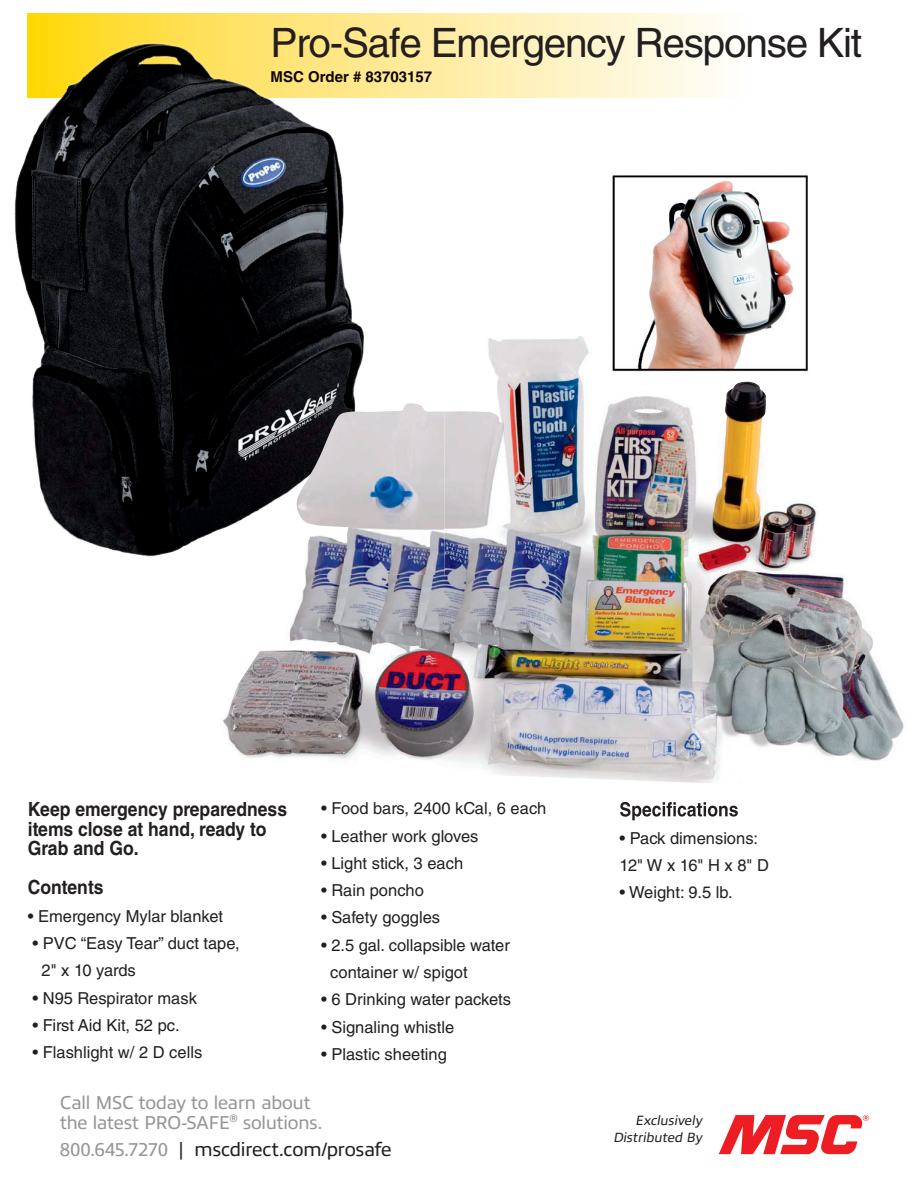
<style>
.page{position:relative;width:918px;height:1188px;background:#fff}
.page>*{position:absolute;margin:0;border:0;box-sizing:border-box;transform-origin:0 0}
.t1{font:40.5px "Helvetica LT Std";letter-spacing:-.03em;color:#231f20}
.t2{font:700 19.5px/19.5px "Helvetica LT Std";color:#231f20;scale:.9 1}
.t3{font:19.5px "Allumi Std";letter-spacing:-.02em;color:#231f20}
.t4{font:18.75px/19.5px "Allumi Std";letter-spacing:-.025em;color:#939598}
.t5{font:16.5px/27.3px "Helvetica LT Std";color:#231f20}
.t6{font:700 15px "Helvetica LT Std";color:#0f0400}
.t7{font:italic 13.5px/16.2px "Allumi Std";color:#231f20;text-align:right}
.s1{font-size:18.75px;color:#939598}
</style>
<div class="page">
<div style="left:28px;top:14px;width:720px;height:83px;background:linear-gradient(to right,#ffd71b,#fefdff)"></div>
<img style="left:14px;top:27px;width:431px;height:530px">
<img style="left:612px;top:175px;width:196px;height:160px">
<svg style="left:620px;top:802px;width:118px;height:18px"></svg>
<img style="left:219px;top:335px;width:685px;height:448px">
<img style="left:295px;top:403px;width:150px;height:172px">
<img style="left:602px;top:376px;width:20px;height:4px">
<svg style="left:719px;top:1115px;width:150px;height:39px"></svg>
<h1 class="t1" style="left:271px;top:20px;width:593px">Pro-Safe Emergency Response Kit</h1>
<p class="t6" style="left:271px;top:67px;width:163px">MSC Order # 83703157</p>
<p class="t2" style="left:28px;top:799px;width:290px">Keep emergency preparedness items close at hand, ready to<br>Grab and Go.</p>
<p class="t2" style="left:28px;top:877px;width:86px">Contents</p>
<p class="t5" style="left:28px;top:902px;width:197px">• Emergency Mylar blanket</p>
<p class="t5" style="left:42px;top:929px;width:200px;text-indent:-9px">• PVC “Easy Tear” duct tape,<br>2" x 10 yards</p>
<p class="t5" style="left:32px;top:984px;width:166px">• N95 Respirator mask</p>
<p class="t5" style="left:32px;top:1011px;width:149px">• First Aid Kit, 52 pc.</p>
<p class="t5" style="left:32px;top:1039px;width:171px">• Flashlight w/ 2 D cells</p>
<p class="t5" style="left:321px;top:795px;width:227px">• Food bars, 2400 kCal, 6 each</p>
<p class="t5" style="left:321px;top:822px;width:159px">• Leather work gloves</p>
<p class="t5" style="left:321px;top:849px;width:144px">• Light stick, 3 each</p>
<p class="t5" style="left:321px;top:877px;width:104px">• Rain poncho</p>
<p class="t5" style="left:321px;top:904px;width:121px">• Safety goggles</p>
<p class="t5" style="left:330px;top:931px;width:181px;text-indent:-9px">• 2.5 gal. collapsible water container w/ spigot</p>
<p class="t5" style="left:321px;top:986px;width:192px">• 6 Drinking water packets</p>
<p class="t5" style="left:321px;top:1013px;width:135px">• Signaling whistle</p>
<p class="t5" style="left:321px;top:1041px;width:127px">• Plastic sheeting</p>
<p class="t4" style="left:60px;top:1093px;width:264px">Call MSC today to learn about the latest PRO-SAFE<sup>®</sup> solutions.</p>
<p class="t3" style="left:60px;top:1138px;width:333px"><span class="s1">800.645.7270</span> | mscdirect.com/prosafe</p>
<p class="t5" style="left:620px;top:824px;width:151px">• Pack dimensions:<br>12" W x 16" H x 8" D</p>
<p class="t5" style="left:620px;top:879px;width:115px">• Weight: 9.5 lb.</p>
<p class="t7" style="left:613px;top:1113px;width:93px">Exclusively<br>Distributed By</p>
</div>
